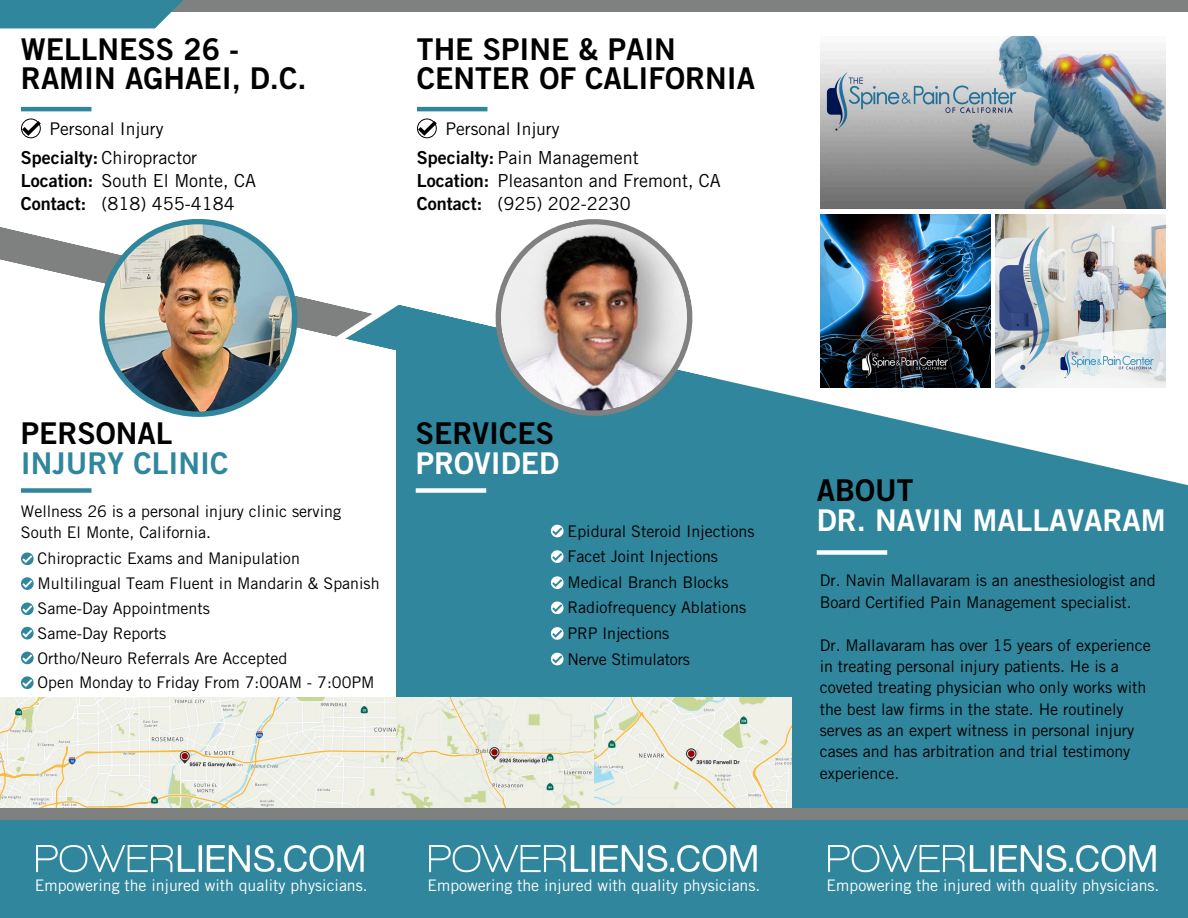
<style>
.page{position:relative;width:1188px;height:918px;background:#fff}
.page>*{position:absolute;margin:0;border:0;box-sizing:border-box;transform-origin:0 0}
.t1{font:30px/29.2px "Trade Gothic LT Std Bd 2";color:#010101}
.t2{font:30px "Trade Gothic LT Std Bd 2";color:#fff}
.t3{font:30px "Trade Gothic LT Std Bd 2";color:#30869c}
.t4{font:18px/22.6px "Trade Gothic LT Std";color:#010101}
.t5{font:18px/22.6px "Trade Gothic LT Std Bd 2";color:#010101}
.t6{font:17.55px "Trade Gothic LT Std";color:#010101}
.t7{font:16.05px/21.3px "Trade Gothic LT Std";color:#000}
.t8{font:15.9px "Trade Gothic LT Std";color:#fff}
.s1{font-family:"Trade Gothic LT Std Bd 2"}
</style>
<div class="page">
<img style="left:820px;top:37px;width:346px;height:172px">
<img style="left:820px;top:214px;width:170px;height:92px">
<img style="left:996px;top:214px;width:170px;height:92px">
<div style="left:162px;top:0;width:1026px;height:11px;background:#7f8080"></div>
<svg style="left:0;top:0;width:254px;height:28px;fill:#30869c"></svg>
<svg style="left:0;top:227px;width:267px;height:20px"></svg>
<svg style="left:0;top:247px;width:404px;height:170px"></svg>
<svg style="left:396px;top:306px;width:792px;height:502px;background:#4a91a3"></svg>
<img style="left:0;top:698px;width:792px;height:110px">
<div style="left:0;top:808px;width:1188px;height:49px;background:#7f8080"></div>
<div style="left:0;top:820px;width:1188px;height:98px;background:#30869c"></div>
<img style="left:828px;top:845px;width:328px;height:28px">
<img style="left:429px;top:845px;width:328px;height:28px">
<img style="left:37px;top:845px;width:327px;height:28px">
<div style="left:21px;top:488px;width:70px;height:5px;background:#30869c"></div>
<div style="left:99px;top:219px;width:198px;height:198px;background:#30869c;border-radius:50%"></div>
<img style="left:105px;top:224px;width:187px;height:188px;border-radius:50%">
<svg style="left:486px;top:306px;width:216px;height:119px;fill:#30869c"></svg>
<img style="left:492px;top:219px;width:204px;height:200px">
<div style="left:416px;top:488px;width:70px;height:5px;background:#fff"></div>
<div style="left:817px;top:550px;width:70px;height:5px;background:#fff"></div>
<svg style="left:551px;top:550px;width:12px;height:13px"></svg>
<svg style="left:551px;top:576px;width:12px;height:13px"></svg>
<svg style="left:551px;top:525px;width:12px;height:12px"></svg>
<svg style="left:551px;top:602px;width:12px;height:12px"></svg>
<svg style="left:551px;top:627px;width:12px;height:13px"></svg>
<svg style="left:551px;top:653px;width:12px;height:12px"></svg>
<svg style="left:21px;top:577px;width:12px;height:13px"></svg>
<svg style="left:21px;top:603px;width:12px;height:12px"></svg>
<svg style="left:21px;top:553px;width:12px;height:12px"></svg>
<svg style="left:21px;top:627px;width:12px;height:12px"></svg>
<svg style="left:21px;top:652px;width:12px;height:12px"></svg>
<hr style="left:21px;top:107px;width:70px;height:4px;background:#30869c">
<svg style="left:21px;top:119px;width:20px;height:19px"></svg>
<hr style="left:417px;top:107px;width:70px;height:4px;background:#30869c">
<svg style="left:417px;top:119px;width:20px;height:19px"></svg>
<svg style="left:21px;top:676px;width:12px;height:13px"></svg>
<h1 class="t1" style="left:21px;top:39px;width:287px">WELLNESS 26 -<br>RAMIN AGHAEI, D.C.</h1>
<p class="t6" style="left:49px;top:122px;width:116px">Personal Injury</p>
<p class="t4" style="left:102px;top:149px;width:156px;text-indent:-81px"><span class="s1">Specialty:</span> Chiropractor<br>South El Monte, CA (818) 455-4184</p>
<p class="t5" style="left:21px;top:172px;width:74px">Location:<br>Contact:</p>
<h1 class="t1" style="left:417px;top:39px;width:340px">THE SPINE &amp; PAIN<br>CENTER OF CALIFORNIA</h1>
<p class="t6" style="left:445px;top:122px;width:116px">Personal Injury</p>
<p class="t4" style="left:498px;top:149px;width:225px;text-indent:-81px"><span class="s1">Specialty:</span> Pain Management<br>Pleasanton and Fremont, CA (925) 202-2230</p>
<p class="t5" style="left:417px;top:172px;width:74px">Location:<br>Contact:</p>
<h1 class="t1" style="left:21px;top:423px;width:153px">PERSONAL</h1>
<h1 class="t3" style="left:21px;top:452px;width:209px">INJURY CLINIC</h1>
<p class="t7" style="left:21px;top:503px;width:322px">Wellness 26 is a personal injury clinic serving<br>South El Monte, California.</p>
<p class="t7" style="left:38px;top:550px;width:264px">Chiropractic Exams and Manipulation</p>
<p class="t7" style="left:38px;top:573px;width:344px;line-height:24.8px">Multilingual Team Fluent in Mandarin &amp; Spanish<br>Same-Day Appointments</p>
<p class="t7" style="left:38px;top:623px;width:251px;line-height:24.8px">Same-Day Reports<br>Ortho/Neuro Referrals Are Accepted</p>
<p class="t7" style="left:38px;top:674px;width:339px">Open Monday to Friday From 7:00AM - 7:00PM</p>
<h1 class="t1" style="left:416px;top:423px;width:140px">SERVICES</h1>
<h1 class="t2" style="left:416px;top:452px;width:145px">PROVIDED</h1>
<p class="t7" style="left:568px;top:522px;width:189px">Epidural Steroid Injections</p>
<p class="t7" style="left:568px;top:546px;width:163px;line-height:25.7px">Facet Joint Injections<br>Medical Branch Blocks</p>
<p class="t7" style="left:568px;top:597px;width:180px;line-height:25.7px">Radiofrequency Ablations<br>PRP Injections<br>Nerve Stimulators</p>
<h1 class="t1" style="left:817px;top:480px;width:98px">ABOUT</h1>
<h1 class="t2" style="left:817px;top:509px;width:351px">DR. NAVIN MALLAVARAM</h1>
<p class="t7" style="left:820px;top:572px;width:338px">Dr. Navin Mallavaram is an anesthesiologist and<br>Board Certified Pain Management specialist.</p>
<p class="t7" style="left:820px;top:636px;width:333px">Dr. Mallavaram has over 15 years of experience in treating personal injury patients. He is a coveted treating physician who only works with the best law firms in the state. He routinely serves as an expert witness in personal injury cases and has arbitration and trial testimony experience.</p>
<p class="t8" style="left:35px;top:879px;width:334px">Empowering the injured with quality physicians.</p>
<p class="t8" style="left:428px;top:879px;width:334px">Empowering the injured with quality physicians.</p>
<p class="t8" style="left:827px;top:879px;width:334px">Empowering the injured with quality physicians.</p>
</div>
